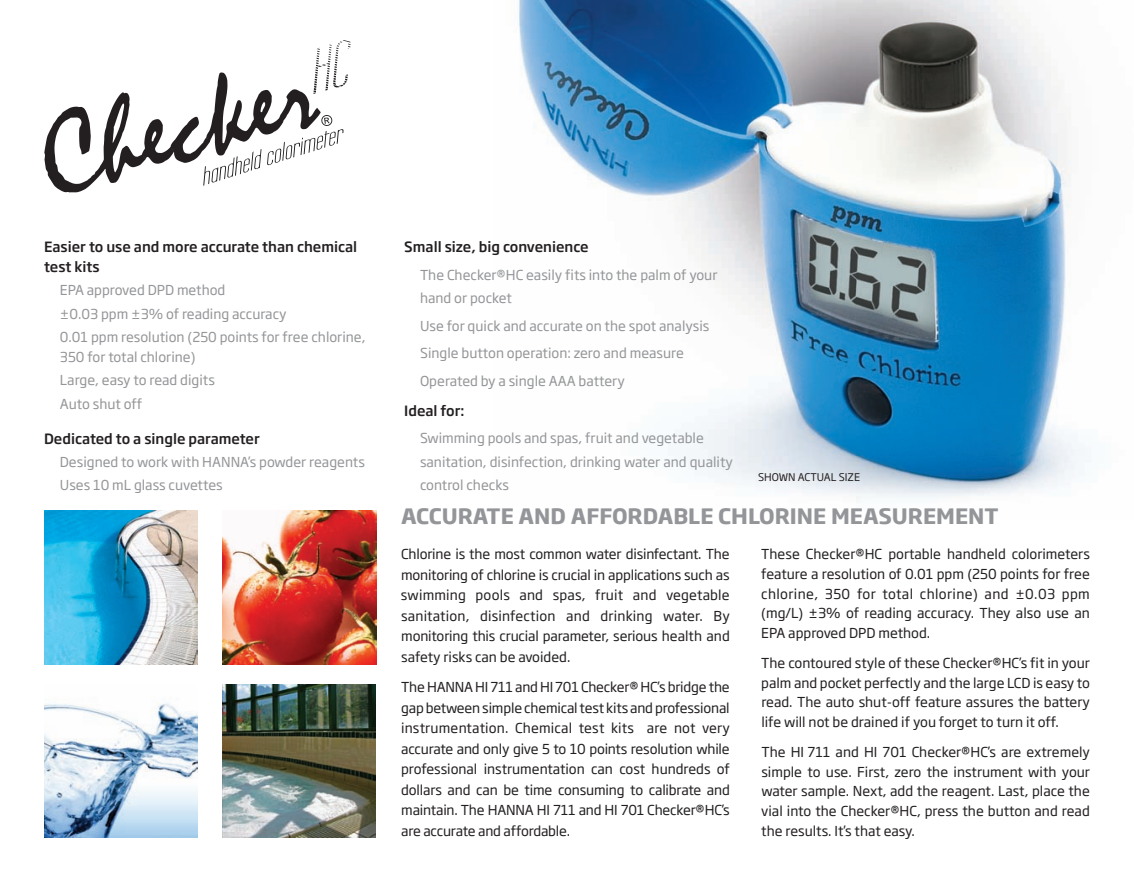
<style>
.page{position:relative;width:1134px;height:882px;background:#fff}
.page>*{position:absolute;margin:0;border:0;box-sizing:border-box;transform-origin:0 0}
.t1{font:700 21px "Soho Gothic Pro";color:#939598}
.t2{font:500 14px/19.6px "Soho Gothic Pro";color:#231f20}
.t3{font:13.65px/20.5px "Soho Gothic Pro";color:#231f20;text-align:justify}
.t4{font:13.65px/23.4px "Soho Gothic Pro";color:#939598}
.t5{font:10.5px "Soho Gothic Pro";color:#231f20}
</style>
<div class="page">
<img style="left:518px;top:0;width:567px;height:501px">
<img style="left:44px;top:511px;width:153px;height:153px">
<img style="left:223px;top:685px;width:153px;height:153px">
<img style="left:223px;top:510px;width:153px;height:154px">
<img style="left:44px;top:703px;width:153px;height:135px">
<svg style="left:44px;top:40px;width:307px;height:152px"></svg>
<p class="t2" style="left:44px;top:239px;width:315px">Easier to use and more accurate than chemical test kits</p>
<p class="t4" style="left:60px;top:280px;width:307px">EPA approved DPD method<br>±0.03 ppm ±3% of reading accuracy<br>0.01 ppm resolution (250 points for free chlorine,</p>
<p class="t4" style="left:60px;top:346px;width:157px">350 for total chlorine)<br>Large, easy to read digits<br>Auto shut off</p>
<p class="t2" style="left:44px;top:430px;width:217px">Dedicated to a single parameter</p>
<p class="t4" style="left:60px;top:451px;width:307px">Designed to work with HANNA’s powder reagents<br>Uses 10 mL glass cuvettes</p>
<p class="t2" style="left:404px;top:239px;width:186px">Small size, big convenience</p>
<p class="t4" style="left:420px;top:264px;width:299px">The Checker®HC easily fits into the palm of your hand or pocket</p>
<p class="t4" style="left:420px;top:313px;width:291px;line-height:27.5px">Use for quick and accurate on the spot analysis<br>Single button operation: zero and measure<br>Operated by a single AAA battery</p>
<p class="t2" style="left:404px;top:402px;width:62px">Ideal for:</p>
<p class="t4" style="left:420px;top:427px;width:314px">Swimming pools and spas, fruit and vegetable sanitation, disinfection, drinking water and quality control checks</p>
<p class="t5" style="left:758px;top:472px;width:104px">SHOWN ACTUAL SIZE</p>
<h1 class="t1" style="left:401px;top:508px;width:599px">ACCURATE AND AFFORDABLE CHLORINE MEASUREMENT</h1>
<p class="t3" style="left:401px;top:545px;width:330px">Chlorine is the most common water disinfectant. The monitoring of chlorine is crucial in applications such as swimming pools and spas, fruit and vegetable sanitation, disinfection and drinking water. By monitoring this crucial parameter, serious health and safety risks can be avoided.</p>
<p class="t3" style="left:401px;top:678px;width:330px">The HANNA HI 711 and HI 701 Checker® HC’s bridge the gap between simple chemical test kits and professional instrumentation. Chemical test kits are not very accurate and only give 5 to 10 points resolution while professional instrumentation can cost hundreds of dollars and can be time consuming to calibrate and maintain. The HANNA HI 711 and HI 701 Checker®HC’s are accurate and affordable.</p>
<p class="t3" style="left:761px;top:545px;width:330px;line-height:19.8px">These Checker®HC portable handheld colorimeters feature a resolution of 0.01 ppm (250 points for free chlorine, 350 for total chlorine) and ±0.03 ppm (mg/L) ±3% of reading accuracy. They also use an EPA approved DPD method.</p>
<p class="t3" style="left:761px;top:654px;width:330px;line-height:19.8px">The contoured style of these Checker®HC’s fit in your palm and pocket perfectly and the large LCD is easy to read. The auto shut-off feature assures the battery life will not be drained if you forget to turn it off.</p>
<p class="t3" style="left:761px;top:743px;width:330px;line-height:19.8px">The HI 711 and HI 701 Checker®HC’s are extremely simple to use. First, zero the instrument with your water sample. Next, add the reagent. Last, place the vial into the Checker®HC, press the button and read the results. It’s that easy.</p>
</div>
